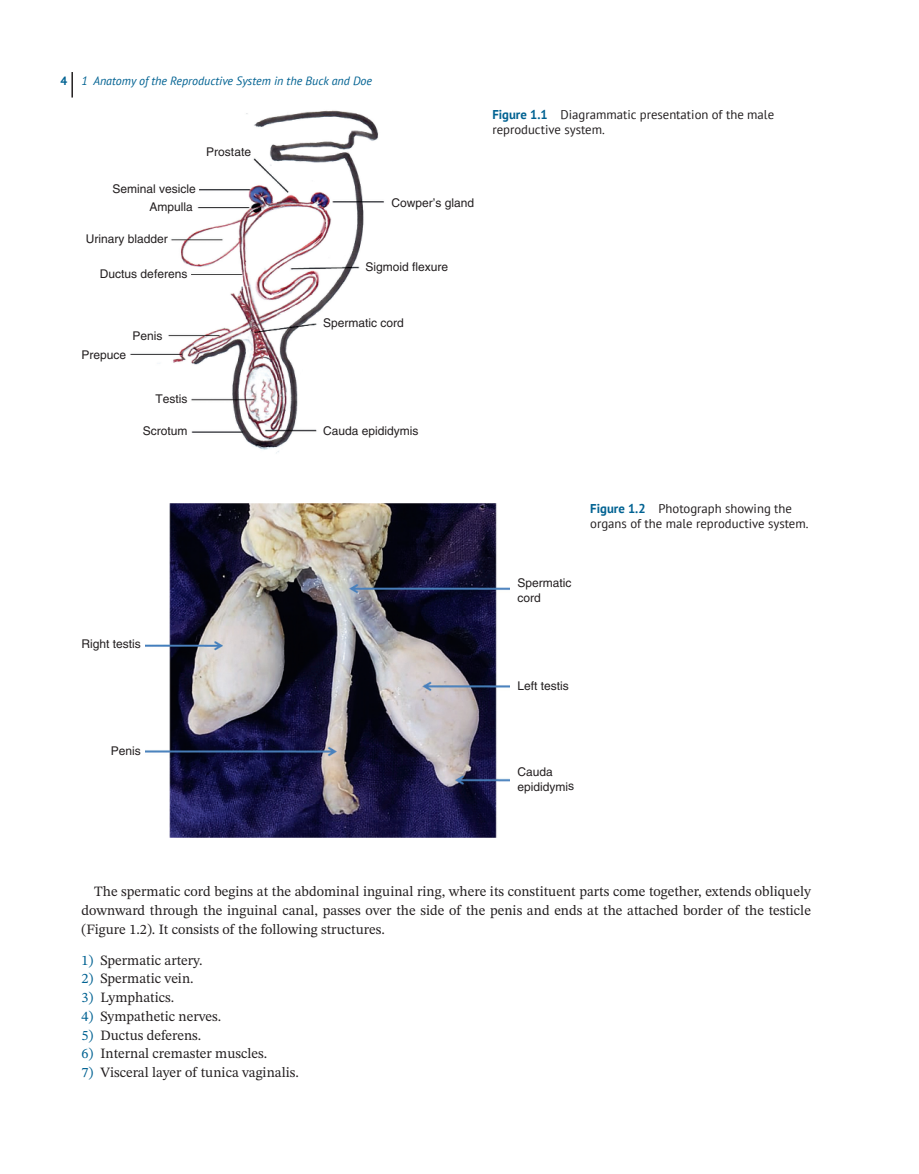
<style>
.page{position:relative;width:919px;height:1174px;background:#fff}
.page>*{position:absolute;margin:0;border:0;box-sizing:border-box;transform-origin:0 0}
.t1{font:14.25px/18.8px "STIX Two Text";color:#231f20;text-align:justify}
.t2{font:12.75px/15px "PT Sans";color:#231f20}
.t3{font:12px/14.4px "Helvetica LT Std";color:#231f20}
.t4{font:italic 12px "PT Sans";color:#006292}
.s1{font-weight:700;font-style:normal}
.s2{font-weight:700;color:#006292}
.s3{color:#006292}
</style>
<div class="page">
<hr style="left:71px;top:72px;width:2px;height:25px;background:#231f20">
<img style="left:130px;top:110px;width:254px;height:344px">
<img style="left:145px;top:503px;width:364px;height:334px">
<p class="t4" style="left:60px;top:73px;width:313px"><span class="s1">4</span> 1 Anatomy of the Reproductive System in the Buck and Doe</p>
<p class="t3" style="left:112px;top:179px;width:85px;line-height:18px;text-align:right">Seminal vesicle<br>Ampulla</p>
<p class="t3" style="left:206px;top:145px;width:46px">Prostate</p>
<p class="t3" style="left:391px;top:195px;width:84px">Cowper’s gland</p>
<p class="t3" style="left:86px;top:231px;width:84px">Urinary bladder</p>
<p class="t3" style="left:100px;top:266px;width:89px">Ductus deferens</p>
<p class="t3" style="left:365px;top:260px;width:84px">Sigmoid flexure</p>
<p class="t3" style="left:132px;top:328px;width:32px">Penis</p>
<p class="t3" style="left:81px;top:348px;width:46px">Prepuce</p>
<p class="t3" style="left:323px;top:315px;width:82px">Spermatic cord</p>
<p class="t3" style="left:155px;top:392px;width:34px">Testis</p>
<p class="t3" style="left:143px;top:423px;width:46px">Scrotum</p>
<p class="t3" style="left:323px;top:423px;width:97px">Cauda epididymis</p>
<p class="t2" style="left:492px;top:106px;width:283px"><span class="s2">Figure 1.1</span> Diagrammatic presentation of the male reproductive system.</p>
<p class="t3" style="left:81px;top:637px;width:61px">Right testis</p>
<p class="t3" style="left:111px;top:743px;width:32px">Penis</p>
<p class="t3" style="left:517px;top:576px;width:56px">Spermatic cord</p>
<p class="t2" style="left:590px;top:501px;width:220px"><span class="s2">Figure 1.2</span> Photograph showing the organs of the male reproductive system.</p>
<p class="t3" style="left:517px;top:678px;width:53px">Left testis</p>
<p class="t3" style="left:517px;top:764px;width:58px">Cauda epididymis</p>
<p class="t1" style="left:81px;top:882px;width:731px;text-indent:13px">The spermatic cord begins at the abdominal inguinal ring, where its constituent parts come together, extends obliquely downward through the inguinal canal, passes over the side of the penis and ends at the attached border of the testicle (Figure 1.2). It consists of the following structures.</p>
<p class="t1" style="left:81px;top:950px;width:123px"><span class="s3">1)</span> Spermatic artery.</p>
<p class="t1" style="left:81px;top:969px;width:114px"><span class="s3">2)</span> Spermatic vein.</p>
<p class="t1" style="left:81px;top:987px;width:94px"><span class="s3">3)</span> Lymphatics.</p>
<p class="t1" style="left:81px;top:1006px;width:141px"><span class="s3">4)</span> Sympathetic nerves.</p>
<p class="t1" style="left:81px;top:1025px;width:121px"><span class="s3">5)</span> Ductus deferens.</p>
<p class="t1" style="left:81px;top:1044px;width:187px"><span class="s3">6)</span> Internal cremaster muscles.</p>
<p class="t1" style="left:81px;top:1062px;width:219px"><span class="s3">7)</span> Visceral layer of tunica vaginalis.</p>
</div>
